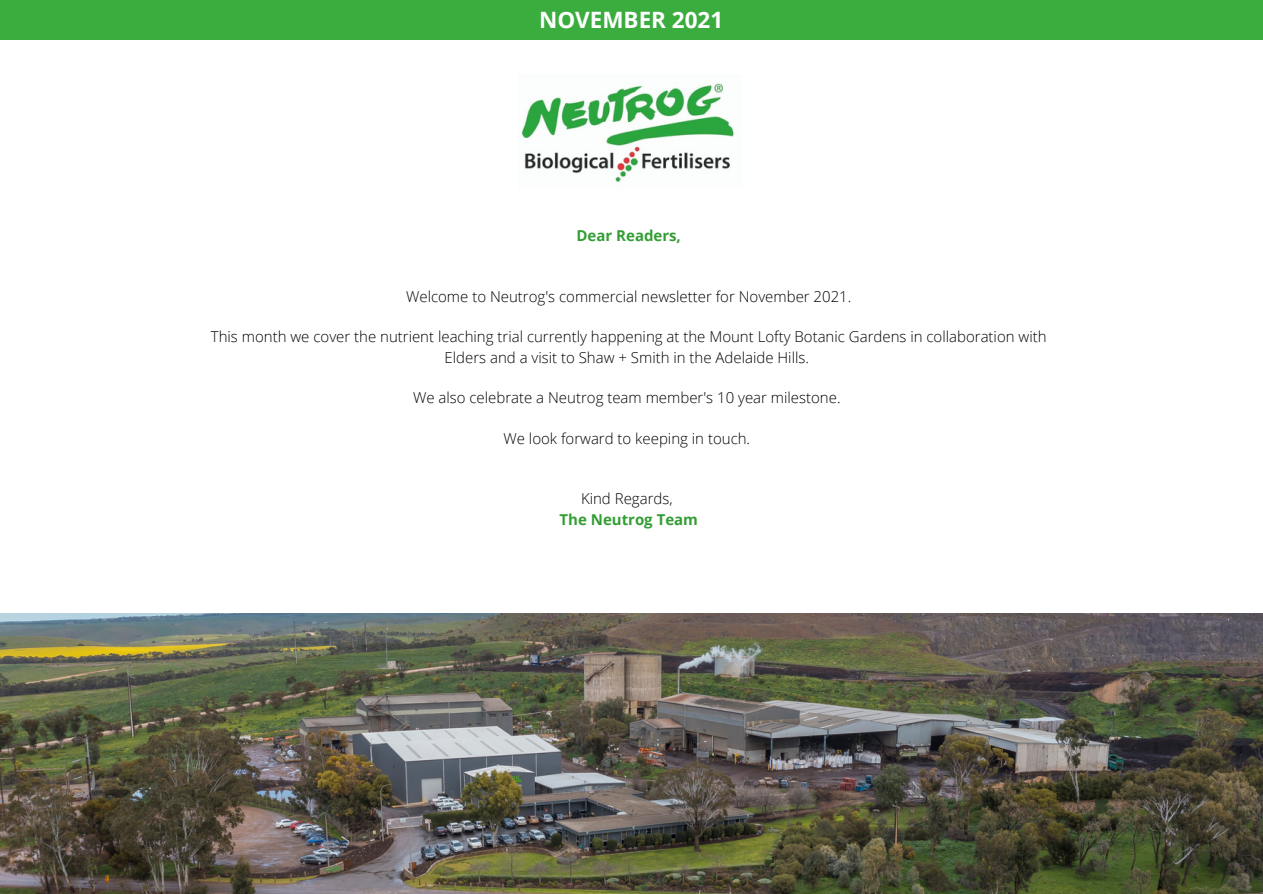
<style>
.page{position:relative;width:1263px;height:894px;background:#fff}
.page>*{position:absolute;margin:0;border:0;box-sizing:border-box;transform-origin:0 0}
.t1{font:700 22.5px "Open Sans";color:#fff}
.t2{font:300 15px/20.2px "Open Sans";color:#000;text-align:center}
.t3{font:700 15px "Open Sans";color:#339e35}
</style>
<div class="page">
<div style="left:0;top:0;width:1263px;height:39px;background:#3bad3e"></div>
<img style="left:0;top:613px;width:1263px;height:280px">
<img style="left:521px;top:83px;width:213px;height:100px">
<h1 class="t1" style="left:539px;top:4px;width:186px">NOVEMBER 2021</h1>
<p class="t3" style="left:576px;top:225px;width:106px">Dear Readers,</p>
<p class="t2" style="left:406px;top:286px;width:447px">Welcome to Neutrog's commercial newsletter for November 2021.</p>
<p class="t2" style="left:211px;top:326px;width:837px">This month we cover the nutrient leaching trial currently happening at the Mount Lofty Botanic Gardens in collaboration with<br>Elders and a visit to Shaw + Smith in the Adelaide Hills.</p>
<p class="t2" style="left:413px;top:387px;width:429px">We also celebrate a Neutrog team member's 10 year milestone.</p>
<p class="t2" style="left:503px;top:427px;width:248px">We look forward to keeping in touch.</p>
<p class="t2" style="left:581px;top:488px;width:93px">Kind Regards,</p>
<p class="t3" style="left:559px;top:508px;width:140px">The Neutrog Team</p>
</div>
